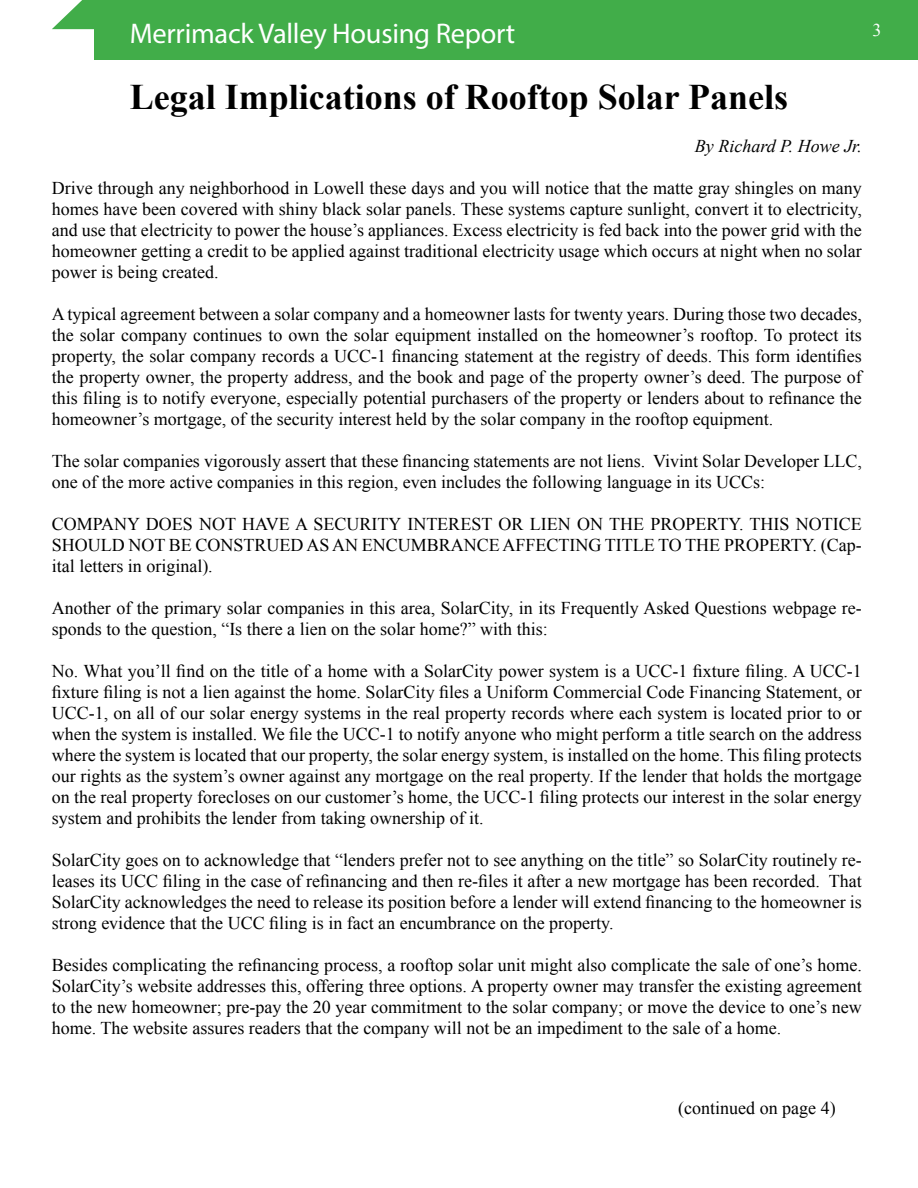
<style>
.page{position:relative;width:918px;height:1188px;background:#fff}
.page>*{position:absolute;margin:0;border:0;box-sizing:border-box;transform-origin:0 0}
.t1{font:700 36px "Times New Roman";color:#000}
.t2{font:28.5px "Myriad Pro";letter-spacing:-.01em;color:#fff}
.t3{font:18px/21px "Times New Roman";color:#000;text-align:justify}
.t4{font:italic 18px "Times New Roman";color:#000}
.t5{font:18px "Times New Roman";color:#fff}
</style>
<div class="page">
<div style="left:94px;top:0;width:824px;height:59px;background:#41ad49"></div>
<svg style="left:52px;top:0;width:812px;height:60px"></svg>
<h2 class="t2" style="left:130px;top:16px;width:387px">Merrimack Valley Housing Report</h2>
<p class="t5" style="left:873px;top:18px;width:10px">3</p>
<h1 class="t1" style="left:130px;top:72px;width:660px">Legal Implications of Rooftop Solar Panels</h1>
<p class="t4" style="left:695px;top:133px;width:168px">By Richard P. Howe Jr.</p>
<p class="t3" style="left:52px;top:177px;width:812px">Drive through any neighborhood in Lowell these days and you will notice that the matte gray shingles on many homes have been covered with shiny black solar panels. These systems capture sunlight, convert it to electricity, and use that electricity to power the house’s appliances. Excess electricity is fed back into the power grid with the homeowner getting a credit to be applied against traditional electricity usage which occurs at night when no solar power is being created.</p>
<p class="t3" style="left:52px;top:303px;width:812px">A typical agreement between a solar company and a homeowner lasts for twenty years. During those two decades, the solar company continues to own the solar equipment installed on the homeowner’s rooftop. To protect its property, the solar company records a UCC-1 financing statement at the registry of deeds. This form identifies the property owner, the property address, and the book and page of the property owner’s deed. The purpose of this filing is to notify everyone, especially potential purchasers of the property or lenders about to refinance the homeowner’s mortgage, of the security interest held by the solar company in the rooftop equipment.</p>
<p class="t3" style="left:52px;top:450px;width:812px">The solar companies vigorously assert that these financing statements are not liens. Vivint Solar Developer LLC, one of the more active companies in this region, even includes the following language in its UCCs:</p>
<p class="t3" style="left:52px;top:513px;width:812px">COMPANY DOES NOT HAVE A SECURITY INTEREST OR LIEN ON THE PROPERTY. THIS NOTICE SHOULD NOT BE CONSTRUED AS AN ENCUMBRANCE AFFECTING TITLE TO THE PROPERTY. (Cap&shy;ital letters in original).</p>
<p class="t3" style="left:52px;top:597px;width:812px">Another of the primary solar companies in this area, SolarCity, in its Frequently Asked Questions webpage re&shy;sponds to the question, “Is there a lien on the solar home?” with this:</p>
<p class="t3" style="left:52px;top:660px;width:812px">No. What you’ll find on the title of a home with a SolarCity power system is a UCC-1 fixture filing. A UCC-1 fixture filing is not a lien against the home. SolarCity files a Uniform Commercial Code Financing Statement, or UCC-1, on all of our solar energy systems in the real property records where each system is located prior to or when the system is installed. We file the UCC-1 to notify anyone who might perform a title search on the address where the system is located that our property, the solar energy system, is installed on the home. This filing protects our rights as the system’s owner against any mortgage on the real property. If the lender that holds the mortgage on the real property forecloses on our customer’s home, the UCC-1 filing protects our interest in the solar energy system and prohibits the lender from taking ownership of it.</p>
<p class="t3" style="left:52px;top:849px;width:812px">SolarCity goes on to acknowledge that “lenders prefer not to see anything on the title” so SolarCity routinely re&shy;leases its UCC filing in the case of refinancing and then re-files it after a new mortgage has been recorded. That SolarCity acknowledges the need to release its position before a lender will extend financing to the homeowner is strong evidence that the UCC filing is in fact an encumbrance on the property.</p>
<p class="t3" style="left:52px;top:954px;width:812px">Besides complicating the refinancing process, a rooftop solar unit might also complicate the sale of one’s home.<br>SolarCity’s website addresses this, offering three options. A property owner may transfer the existing agreement to the new homeowner; pre-pay the 20 year commitment to the solar company; or move the device to one’s new home. The website assures readers that the company will not be an impediment to the sale of a home.</p>
<p class="t3" style="left:678px;top:1097px;width:159px">(continued on page 4)</p>
</div>
